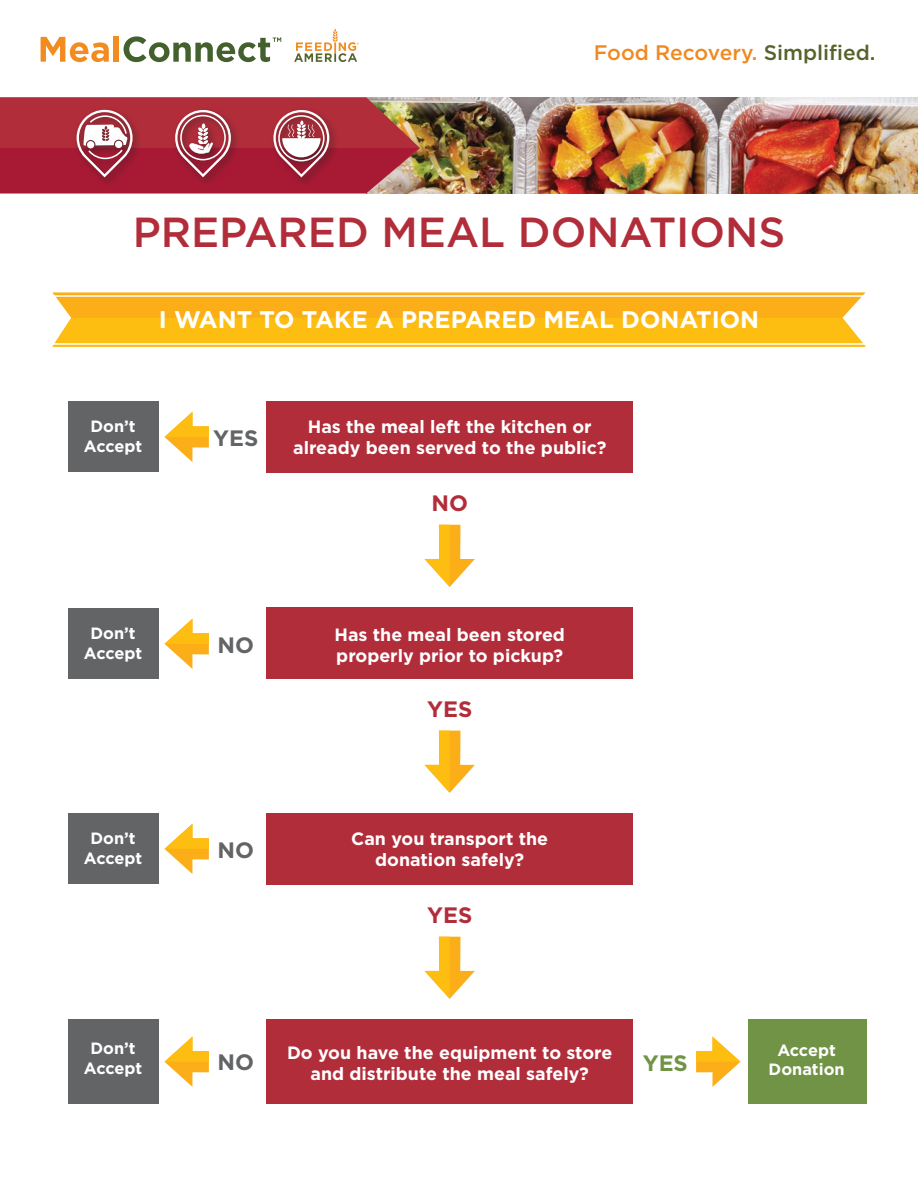
<style>
.page{position:relative;width:918px;height:1188px;background:#fff}
.page>*{position:absolute;margin:0;border:0;box-sizing:border-box;transform-origin:0 0}
.t1{font:500 42px "Gotham";color:#b22d3a}
.t2{font:700 24px "Gotham";color:#fff}
.t3{font:700 22.35px "Gotham";color:#636466}
.t4{font:700 22.35px "Gotham";color:#b22d3a}
.t5{font:700 22.35px "Gotham";color:#709345}
.t6{font:500 21px "Gotham";color:#ef8a21}
.t7{font:700 17.85px/21.5px "Gotham";color:#fff;text-align:center}
.t8{font:700 16.35px/19.6px "Gotham";color:#fff;text-align:center}
.s1{color:#56632b}
</style>
<div class="page">
<svg style="left:294px;top:29px;width:65px;height:33px"></svg>
<svg style="left:41px;top:37px;width:68px;height:25px"></svg>
<div style="left:114px;top:36px;width:5px;height:26px;background:#f28c20"></div>
<svg style="left:124px;top:36px;width:157px;height:26px"></svg>
<img style="left:420px;top:97px;width:498px;height:96px">
<svg style="left:52px;top:292px;width:814px;height:26px;background:#fbb121"></svg>
<div style="left:52px;top:318px;width:814px;height:29px;background:#febd11"></div>
<hr style="left:54px;top:295px;width:813px;height:2px;background:#fff">
<hr style="left:0;top:343px;width:918px;height:2px;background:#fff">
<svg style="left:425px;top:731px;width:50px;height:62px"></svg>
<svg style="left:425px;top:525px;width:50px;height:62px"></svg>
<svg style="left:425px;top:937px;width:50px;height:62px"></svg>
<div style="left:68px;top:402px;width:90px;height:70px;background:#636466"></div>
<div style="left:266px;top:401px;width:367px;height:71px;background:#b22d3a"></div>
<svg style="left:164px;top:412px;width:45px;height:50px"></svg>
<div style="left:68px;top:609px;width:90px;height:70px;background:#636466"></div>
<div style="left:266px;top:608px;width:367px;height:71px;background:#b22d3a"></div>
<svg style="left:164px;top:619px;width:45px;height:50px"></svg>
<div style="left:68px;top:814px;width:90px;height:70px;background:#636466"></div>
<div style="left:266px;top:813px;width:367px;height:72px;background:#b22d3a"></div>
<svg style="left:164px;top:824px;width:45px;height:50px"></svg>
<div style="left:266px;top:1020px;width:367px;height:84px;background:#b22d3a"></div>
<div style="left:748px;top:1020px;width:119px;height:84px;background:#709345"></div>
<div style="left:68px;top:1020px;width:90px;height:84px;background:#636466"></div>
<svg style="left:164px;top:1037px;width:45px;height:50px"></svg>
<svg style="left:696px;top:1037px;width:44px;height:50px"></svg>
<svg style="left:0;top:97px;width:420px;height:96px;background:#b03f4c"></svg>
<div style="left:278px;top:115px;width:47px;height:46px;border:2px solid #fff;border-radius:50%"></div>
<p class="t6" style="left:594px;top:39px;width:283px">Food Recovery. <span class="s1">Simplified.</span></p>
<h1 class="t1" style="left:133px;top:205px;width:654px">PREPARED MEAL DONATIONS</h1>
<h2 class="t2" style="left:159px;top:304px;width:602px">I WANT TO TAKE A PREPARED MEAL DONATION</h2>
<p class="t8" style="left:84px;top:416px;width:60px">Don’t<br>Accept</p>
<p class="t7" style="left:293px;top:416px;width:315px">Has the meal left the kitchen or already been served to the public?</p>
<p class="t3" style="left:213px;top:423px;width:47px">YES</p>
<p class="t4" style="left:431px;top:488px;width:38px">NO</p>
<p class="t8" style="left:84px;top:623px;width:60px">Don’t<br>Accept</p>
<p class="t7" style="left:334px;top:624px;width:232px;text-align:left">Has the meal been stored properly prior to pickup?</p>
<p class="t3" style="left:218px;top:630px;width:38px">NO</p>
<p class="t4" style="left:427px;top:695px;width:47px">YES</p>
<p class="t8" style="left:84px;top:828px;width:60px">Don’t<br>Accept</p>
<p class="t7" style="left:351px;top:828px;width:199px">Can you transport the</p>
<p class="t3" style="left:218px;top:835px;width:38px">NO</p>
<p class="t7" style="left:375px;top:849px;width:151px">donation safely?</p>
<p class="t4" style="left:427px;top:900px;width:47px">YES</p>
<p class="t8" style="left:84px;top:1039px;width:60px">Don’t<br>Accept</p>
<p class="t3" style="left:218px;top:1047px;width:38px">NO</p>
<p class="t7" style="left:287px;top:1042px;width:327px">Do you have the equipment to store and distribute the meal safely?</p>
<p class="t8" style="left:777px;top:1040px;width:60px">Accept</p>
<p class="t5" style="left:643px;top:1048px;width:47px">YES</p>
<p class="t8" style="left:769px;top:1060px;width:78px">Donation</p>
</div>
